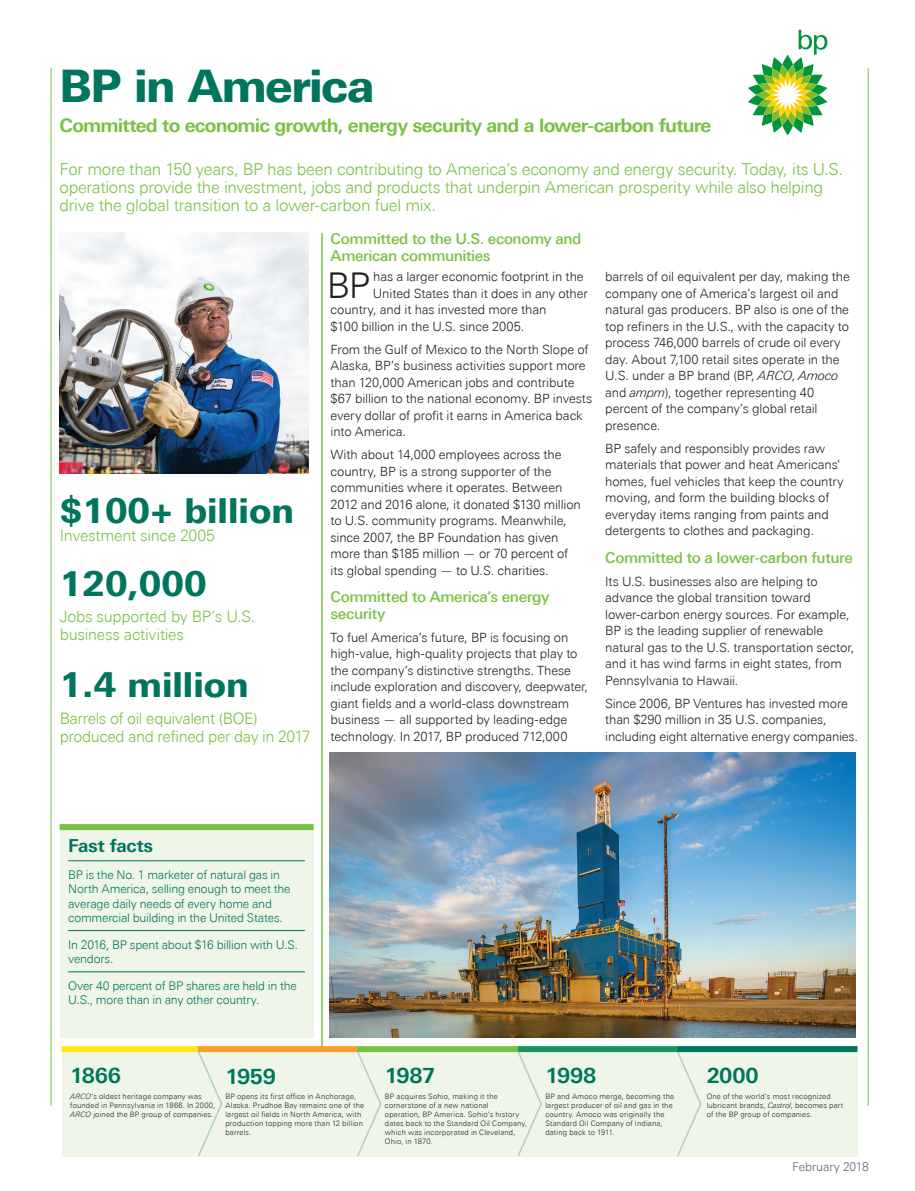
<style>
.page{position:relative;width:915px;height:1191px;background:#fff}
.page>*{position:absolute;margin:0;border:0;box-sizing:border-box;transform-origin:0 0}
.SO1_-_Section_opener{font:800 45px "Univers Next Pro";letter-spacing:-.035em;color:#00755e}
.C2_-_Main_copy_-_Lev{font:300 35.55px "Univers Next Pro";color:#231f20}
.F1-_Figures_text_Lev{font:800 34.5px "Univers Next Pro";color:#00755e}
.C2_-_Main_copy_-_Lev-2{font:700 21px "Univers Next Pro";letter-spacing:-.015em;color:#00755e}
.SO1_-_Section_opener-2{font:700 18.75px "Univers Next Pro";letter-spacing:-.045em;color:#79c142}
.K1_-_Key_facts_headi{font:700 18px "Univers Next Pro";letter-spacing:-.02em;color:#00755e}
.F2_-_Figures_Text{font:300 16.5px/18px "Univers Next Pro";letter-spacing:-.02em;color:#79c142}
.F2_-_Figures_Text-2{font:300 15.75px/18px "Univers Next Pro";letter-spacing:-.02em;color:#79c142}
.C2_-_Main_copy_-_Lev-3{font:500 15px/16.5px "Univers Next Pro";letter-spacing:-.025em;color:#79c142}
.H2_-_Copy_heading{font:500 15px/16.5px "Univers Next Pro";letter-spacing:-.025em;color:#79c142}
.C2_-_Main_copy_-_Lev-4{font:300 12.75px/16.5px "Univers Next Pro";letter-spacing:-.01em;color:#231f20}
.K2_-_Key_facts_text{font:300 12px/14.2px "Univers Next Pro";letter-spacing:-.015em;color:#00755e}
.C2_-_Main_copy_-_Lev-5{font:300 12px "Univers Next Pro";letter-spacing:-.005em;color:#636366}
.C2_-_Main_copy_-_Lev-6{font:300 7.5px/9px "Univers Next Pro";letter-spacing:.02em;color:#231f20}
.s1{color:#fff}
.s2{font-style:italic}
</style>
<div class="page">
<hr style="left:51px;top:68px;width:1px;height:1038px;background:#79c142">
<hr style="left:867px;top:68px;width:1px;height:1038px;background:#79c142">
<hr style="left:321px;top:233px;width:1px;height:813px;background:#79c142">
<img style="left:60px;top:233px;width:248px;height:240px">
<img style="left:329px;top:752px;width:526px;height:285px">
<svg style="left:748px;top:30px;width:79px;height:105px"></svg>
<div style="left:62px;top:1052px;width:795px;height:104px;background:#eff6e8"></div>
<svg style="left:196px;top:1052px;width:27px;height:105px"></svg>
<svg style="left:355px;top:1052px;width:27px;height:105px"></svg>
<svg style="left:516px;top:1052px;width:26px;height:105px"></svg>
<div style="left:62px;top:1046px;width:136px;height:6px;background:#ffe716"></div>
<div style="left:198px;top:1046px;width:159px;height:6px;background:#f8a02b"></div>
<div style="left:357px;top:1046px;width:160px;height:6px;background:#79c142"></div>
<svg style="left:675px;top:1052px;width:27px;height:105px"></svg>
<div style="left:517px;top:1046px;width:160px;height:6px;background:#1c9460"></div>
<div style="left:676px;top:1046px;width:181px;height:6px;background:#00755e"></div>
<div style="left:60px;top:824px;width:253px;height:213px;background:#eff6e8"></div>
<div style="left:60px;top:824px;width:253px;height:6px;background:#79c142"></div>
<hr style="left:68px;top:860px;width:237px;height:1px;background:#00755e">
<hr style="left:68px;top:930px;width:237px;height:1px;background:#00755e">
<hr style="left:68px;top:971px;width:237px;height:1px;background:#00755e">
<h2 class="SO1_-_Section_opener" style="left:60px;top:59px;width:316px">BP in America</h2>
<h2 class="SO1_-_Section_opener-2" style="left:60px;top:114px;width:653px">Committed to economic growth, energy security and a lower-carbon future</h2>
<p class="F2_-_Figures_Text" style="left:60px;top:160px;width:784px">For more than 150 years, BP has been contributing to America’s economy and energy security. Today, its U.S. operations provide the investment, jobs and products that underpin American prosperity while also helping drive the global transition to a lower-carbon fuel mix.</p>
<p class="F1-_Figures_text_Lev" style="left:60px;top:489px;width:235px">$100+ billion</p>
<p class="F2_-_Figures_Text-2" style="left:60px;top:526px;width:157px">Investment since 2005</p>
<p class="F1-_Figures_text_Lev" style="left:60px;top:562px;width:148px">120,000</p>
<p class="F2_-_Figures_Text-2" style="left:60px;top:607px;width:197px">Jobs supported by BP’s U.S. business activities</p>
<p class="F1-_Figures_text_Lev" style="left:60px;top:664px;width:191px">1.4 million</p>
<p class="F2_-_Figures_Text-2" style="left:60px;top:709px;width:252px">Barrels of oil equivalent (BOE) produced and refined per day in 2017</p>
<h4 class="H2_-_Copy_heading" style="left:330px;top:230px;width:252px">Committed to the U.S. economy and<br>American communities</h4>
<p class="C2_-_Main_copy_-_Lev" style="left:327px;top:264px;width:45px">BP</p>
<p class="C2_-_Main_copy_-_Lev-4" style="left:369px;top:268px;width:215px"><span class="s1">.</span>has a larger economic footprint in the</p>
<p class="C2_-_Main_copy_-_Lev-4" style="left:369px;top:285px;width:219px"><span class="s1">.</span>United States than it does in any other</p>
<p class="C2_-_Main_copy_-_Lev-4" style="left:330px;top:301px;width:217px">country, and it has invested more than</p>
<p class="C2_-_Main_copy_-_Lev-4" style="left:330px;top:318px;width:195px">$100 billion in the U.S. since 2005.</p>
<p class="C2_-_Main_copy_-_Lev-4" style="left:330px;top:341px;width:263px">From the Gulf of Mexico to the North Slope of Alaska, BP’s business activities support more than 120,000 American jobs and contribute $67 billion to the national economy. BP invests every dollar of profit it earns in America back into America.</p>
<p class="C2_-_Main_copy_-_Lev-4" style="left:330px;top:446px;width:252px">With about 14,000 employees across the country, BP is a strong supporter of the communities where it operates. Between 2012 and 2016 alone, it donated $130 million to U.S. community programs. Meanwhile, since 2007, the BP Foundation has given more than $185 million — or 70 percent of its global spending — to U.S. charities.</p>
<p class="C2_-_Main_copy_-_Lev-3" style="left:330px;top:588px;width:220px">Committed to America’s energy security</p>
<p class="C2_-_Main_copy_-_Lev-4" style="left:330px;top:628px;width:259px">To fuel America’s future, BP is focusing on high-value, high-quality projects that play to the company’s distinctive strengths. These include exploration and discovery, deepwater, giant fields and a world-class downstream business — all supported by leading-edge technology. In 2017, BP produced 712,000</p>
<p class="C2_-_Main_copy_-_Lev-4" style="left:605px;top:268px;width:246px">barrels of oil equivalent per day, making the company one of America’s largest oil and natural gas producers. BP also is one of the top refiners in the U.S., with the capacity to process 746,000 barrels of crude oil every day. About 7,100 retail sites operate in the U.S. under a BP brand (BP, <span class="s2">ARCO</span>, <span class="s2">Amoco </span>and <span class="s2">ampm</span>), together representing 40 percent of the company’s global retail presence.</p>
<p class="C2_-_Main_copy_-_Lev-4" style="left:605px;top:440px;width:240px">BP safely and responsibly provides raw materials that power and heat Americans' homes, fuel vehicles that keep the country moving, and form the building blocks of everyday items ranging from paints and detergents to clothes and packaging.</p>
<p class="C2_-_Main_copy_-_Lev-3" style="left:605px;top:549px;width:249px">Committed to a lower-carbon future</p>
<p class="C2_-_Main_copy_-_Lev-4" style="left:605px;top:573px;width:250px">Its U.S. businesses also are helping to advance the global transition toward lower-carbon energy sources. For example, BP is the leading supplier of renewable natural gas to the U.S. transportation sector, and it has wind farms in eight states, from Pennsylvania to Hawaii.</p>
<p class="C2_-_Main_copy_-_Lev-4" style="left:605px;top:694px;width:254px">Since 2006, BP Ventures has invested more than $290 million in 35 U.S. companies, including eight alternative energy companies.</p>
<p class="K1_-_Key_facts_headi" style="left:68px;top:835px;width:87px">Fast facts</p>
<p class="K2_-_Key_facts_text" style="left:68px;top:867px;width:224px">BP is the No. 1 marketer of natural gas in North America, selling enough to meet the average daily needs of every home and commercial building in the United States.</p>
<p class="K2_-_Key_facts_text" style="left:68px;top:937px;width:231px">In 2016, BP spent about $16 billion with U.S. vendors.</p>
<p class="K2_-_Key_facts_text" style="left:68px;top:978px;width:230px">Over 40 percent of BP shares are held in the<br>U.S., more than in any other country.</p>
<p class="C2_-_Main_copy_-_Lev-2" style="left:70px;top:1063px;width:52px">1866</p>
<p class="C2_-_Main_copy_-_Lev-6" style="left:70px;top:1091px;width:146px"><span class="s2">ARCO</span>’s oldest heritage company was founded in Pennsylvania in 1866. In 2000,<br><span class="s2">ARCO</span> joined the BP group of companies.</p>
<p class="C2_-_Main_copy_-_Lev-2" style="left:225px;top:1063px;width:52px">1959</p>
<p class="C2_-_Main_copy_-_Lev-6" style="left:225px;top:1091px;width:140px">BP opens its first office in Anchorage, Alaska. Prudhoe Bay remains one of the largest oil fields in North America, with production topping more than 12 billion barrels.</p>
<p class="C2_-_Main_copy_-_Lev-2" style="left:385px;top:1063px;width:52px">1987</p>
<p class="C2_-_Main_copy_-_Lev-6" style="left:385px;top:1091px;width:144px">BP acquires Sohio, making it the cornerstone of a new national<br>operation, BP America. Sohio’s history dates back to the Standard Oil Company, which was incorporated in Cleveland,<br>Ohio, in 1870.</p>
<p class="C2_-_Main_copy_-_Lev-2" style="left:545px;top:1063px;width:52px">1998</p>
<p class="C2_-_Main_copy_-_Lev-6" style="left:545px;top:1091px;width:130px">BP and Amoco merge, becoming the largest producer of oil and gas in the country. Amoco was originally the<br>Standard Oil Company of Indiana, dating back to 1911.</p>
<p class="C2_-_Main_copy_-_Lev-2" style="left:706px;top:1063px;width:54px">2000</p>
<p class="C2_-_Main_copy_-_Lev-6" style="left:706px;top:1091px;width:138px">One of the world’s most recognized lubricant brands, <span class="s2">Castrol</span>, becomes part of the BP group of companies.</p>
<p class="C2_-_Main_copy_-_Lev-5" style="left:791px;top:1159px;width:78px">February 2018</p>
</div>
